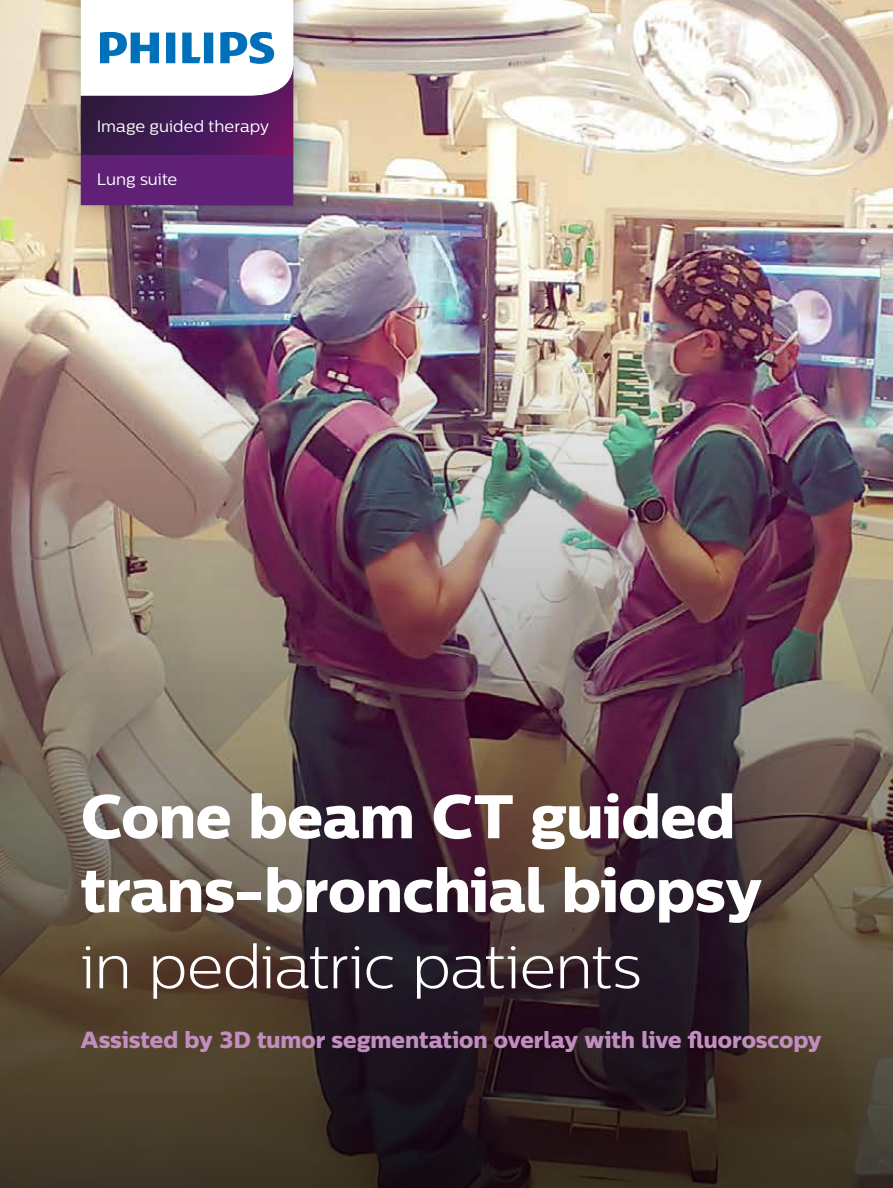
<style>
.page{position:relative;width:893px;height:1188px;background:#fff}
.page>*{position:absolute;margin:0;border:0;box-sizing:border-box;transform-origin:0 0}
.t1{font:61.5px/73.8px "Centrale Sans X Bold";letter-spacing:-.01em;color:#fff}
.t2{font:300 61.5px "Centrale Sans";letter-spacing:-.015em;color:#fff}
.t3{font:23.25px "Centrale Sans X Bold";letter-spacing:-.005em;color:#c28ebf}
.t4{font:16.5px "Centrale Sans";color:#fff}
</style>
<div class="page">
<img style="left:0;top:0;width:893px;height:171px">
<img style="left:0;top:171px;width:893px;height:1017px">
<div style="left:57px;top:0;width:260px;height:229px;background:#000;opacity:.35"></div>
<svg style="left:81px;top:0;width:212px;height:205px"></svg>
<p class="t4" style="left:97px;top:117px;width:174px">Image guided therapy</p>
<p class="t4" style="left:97px;top:170px;width:82px">Lung suite</p>
<h1 class="t1" style="left:81px;top:779px;width:683px">Cone beam CT guided trans-bronchial biopsy</h1>
<h1 class="t2" style="left:81px;top:932px;width:562px">in pediatric patients</h1>
<p class="t3" style="left:81px;top:1026px;width:743px">Assisted by 3D tumor segmentation overlay with live fluoroscopy</p>
</div>
